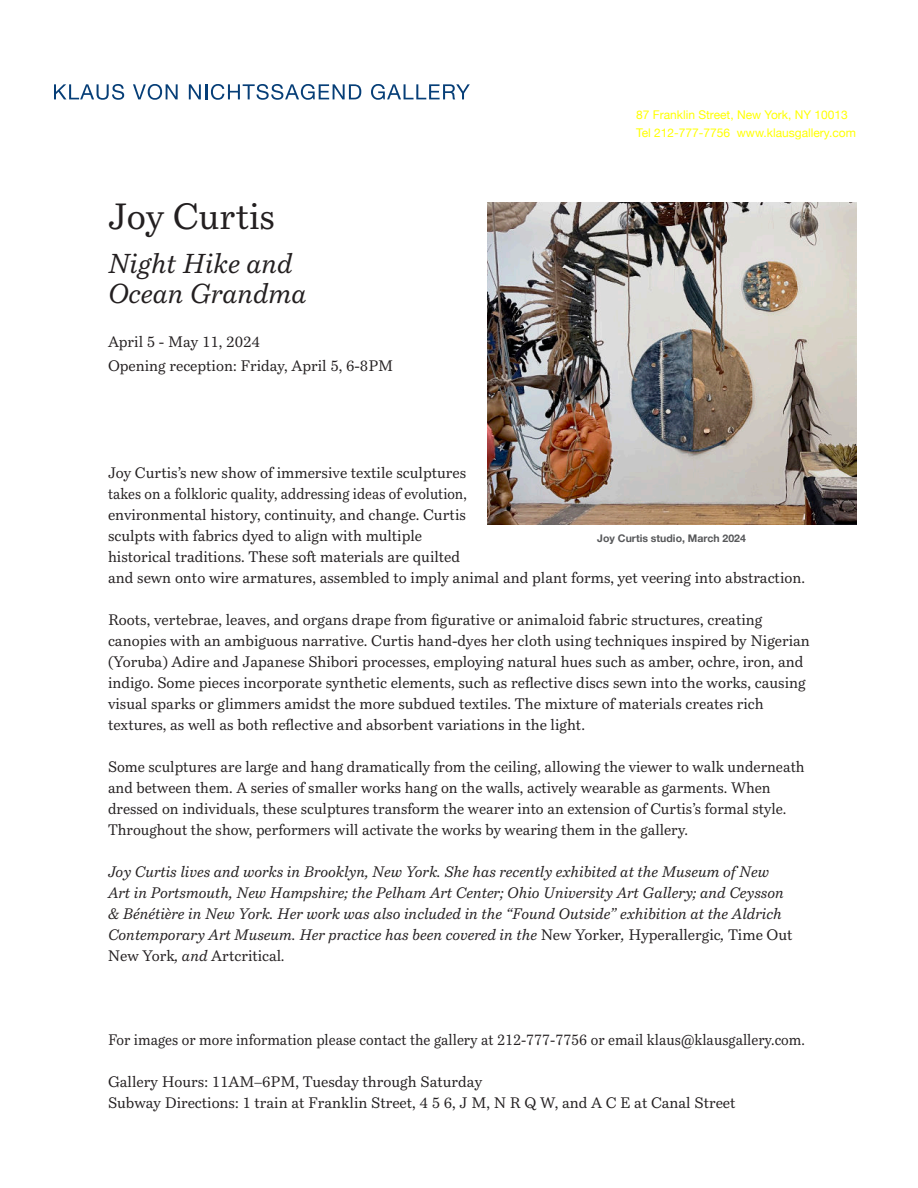
<style>
.page{position:relative;width:918px;height:1188px;background:#fff}
.page>*{position:absolute;margin:0;border:0;box-sizing:border-box;transform-origin:0 0}
.t1{font:36px "Bressay";color:#231f20}
.t2{font:italic 27px/30px "Bressay";color:#231f20}
.t3{font:15px/21px "Bressay";color:#231f20}
.t4{font:italic 15px/21px "Bressay";color:#231f20}
.t5{font:15px "Bressay";color:#231f20;scale:.95 1}
.t6{font:12px/18px "Helvetica Neue";color:#ff0}
.t7{font:700 10.5px "Helvetica Neue";color:#57585a}
.s1{font-style:normal}
</style>
<div class="page">
<svg style="left:54px;top:84px;width:70px;height:16px"></svg>
<svg style="left:133px;top:84px;width:45px;height:16px"></svg>
<svg style="left:189px;top:84px;width:172px;height:16px"></svg>
<svg style="left:371px;top:84px;width:99px;height:16px"></svg>
<img style="left:487px;top:202px;width:369px;height:323px">
<h1 class="t1" style="left:108px;top:202px;width:169px">Joy Curtis</h1>
<h2 class="t2" style="left:108px;top:251px;width:200px">Night Hike and<br>Ocean Grandma</h2>
<p class="t3" style="left:108px;top:331px;width:287px;line-height:24px">April 5 - May 11, 2024<br>Opening reception: Friday, April 5, 6-8PM</p>
<p class="t6" style="left:636px;top:107px;width:221px">87 Franklin Street, New York, NY 10013<br>Tel 212-777-7756 www.klausgallery.com</p>
<p class="t3" style="left:108px;top:464px;width:699px">Joy Curtis’s new show of immersive textile sculptures<br>takes on a folkloric quality, addressing ideas of evolution,<br>environmental history, continuity, and change. Curtis<br>sculpts with fabrics dyed to align with multiple<br>historical traditions. These soft materials are quilted<br>and sewn onto wire armatures, assembled to imply animal and plant forms, yet veering into abstraction.</p>
<p class="t3" style="left:108px;top:610px;width:703px">Roots, vertebrae, leaves, and organs drape from figurative or animaloid fabric structures, creating canopies with an ambiguous narrative. Curtis hand-dyes her cloth using techniques inspired by Nigerian (Yoruba) Adire and Japanese Shibori processes, employing natural hues such as amber, ochre, iron, and indigo. Some pieces incorporate synthetic elements, such as reflective discs sewn into the works, causing visual sparks or glimmers amidst the more subdued textiles. The mixture of materials creates rich textures, as well as both reflective and absorbent variations in the light.</p>
<p class="t3" style="left:108px;top:758px;width:698px">Some sculptures are large and hang dramatically from the ceiling, allowing the viewer to walk underneath and between them. A series of smaller works hang on the walls, actively wearable as garments. When dressed on individuals, these sculptures transform the wearer into an extension of Curtis’s formal style.<br>Throughout the show, performers will activate the works by wearing them in the gallery.</p>
<p class="t4" style="left:108px;top:863px;width:686px">Joy Curtis lives and works in Brooklyn, New York. She has recently exhibited at the Museum of New Art in Portsmouth, New Hampshire; the Pelham Art Center; Ohio University Art Gallery; and Ceysson &amp; Bénétière in New York. Her work was also included in the “Found Outside” exhibition at the Aldrich Contemporary Art Museum. Her practice has been covered in the <span class="s1">New Yorker</span>, <span class="s1">Hyperallergic</span>, <span class="s1">Time Out New York</span>, and <span class="s1">Artcritical</span>.</p>
<p class="t7" style="left:597px;top:535px;width:150px">Joy Curtis studio, March 2024</p>
<p class="t5" style="left:108px;top:1034px;width:735px">For images or more information please contact the gallery at 212-777-7756 or email klaus@klausgallery.com.</p>
<p class="t3" style="left:108px;top:1073px;width:629px">Gallery Hours: 11AM–6PM, Tuesday through Saturday<br>Subway Directions: 1 train at Franklin Street, 4 5 6, J M, N R Q W, and A C E at Canal Street</p>
</div>
